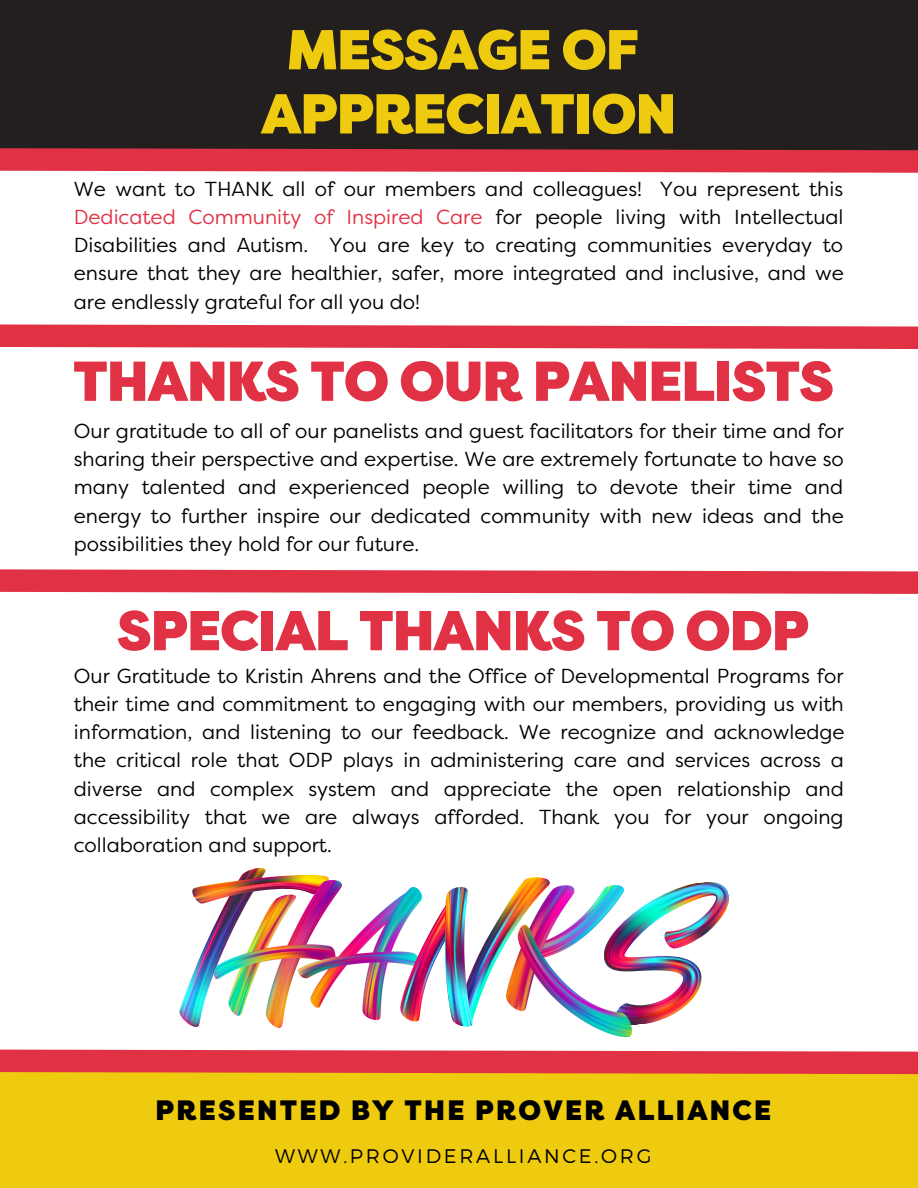
<style>
.page{position:relative;width:918px;height:1188px;background:#fff}
.page>*{position:absolute;margin:0;border:0;box-sizing:border-box;transform-origin:0 0}
.t1{font:900 56.1px "Filson Pro";letter-spacing:-.02em;color:#e03244}
.t2{font:900 56.1px "Filson Pro";letter-spacing:-.02em;color:#efcb0f}
.t3{font:900 28.05px "Filson Pro";letter-spacing:.08em;color:#000}
.t4{font:20.25px/28.2px "Filson Pro";color:#000;text-align:justify}
.t5{font:300 19.65px "Montserrat";letter-spacing:.14em;color:#000}
.s1{color:#e03244}
</style>
<div class="page">
<div style="left:0;top:1054px;width:918px;height:134px;background:#efcb0f"></div>
<svg style="left:0;top:1049px;width:918px;height:26px;background:#e2494b"></svg>
<div style="left:0;top:0;width:918px;height:153px;background:#231f1f"></div>
<svg style="left:0;top:148px;width:918px;height:25px;background:#d83b4b"></svg>
<img style="left:180px;top:868px;width:85px;height:159px">
<img style="left:192px;top:875px;width:137px;height:28px">
<img style="left:215px;top:881px;width:127px;height:146px">
<img style="left:299px;top:888px;width:123px;height:131px">
<img style="left:473px;top:877px;width:77px;height:141px">
<img style="left:400px;top:899px;width:45px;height:123px">
<img style="left:445px;top:887px;width:28px;height:140px">
<img style="left:631px;top:882px;width:98px;height:144px">
<img style="left:507px;top:885px;width:124px;height:152px">
<svg style="left:0;top:569px;width:918px;height:25px;background:#e34656"></svg>
<svg style="left:0;top:324px;width:918px;height:25px;background:#e34656"></svg>
<p class="t2" style="left:287px;top:18px;width:354px">MESSAGE OF</p>
<p class="t2" style="left:261px;top:82px;width:417px">APPRECIATION</p>
<p class="t4" style="left:74px;top:175px;width:771px">We want to THANK all of our members and colleagues! You represent this <span class="s1">Dedicated Community of Inspired Care</span> for people living with Intellectual Disabilities and Autism. You are key to creating communities everyday to ensure that they are healthier, safer, more integrated and inclusive, and we are endlessly grateful for all you do!</p>
<p class="t1" style="left:73px;top:349px;width:763px">THANKS TO OUR PANELISTS</p>
<p class="t4" style="left:74px;top:417px;width:772px">Our gratitude to all of our panelists and guest facilitators for their time and for sharing their perspective and expertise. We are extremely fortunate to have so many talented and experienced people willing to devote their time and energy to further inspire our dedicated community with new ideas and the possibilities they hold for our future.</p>
<p class="t1" style="left:117px;top:599px;width:694px">SPECIAL THANKS TO ODP</p>
<p class="t4" style="left:74px;top:662px;width:772px">Our Gratitude to Kristin Ahrens and the Office of Developmental Programs for their time and commitment to engaging with our members, providing us with information, and listening to our feedback. We recognize and acknowledge the critical role that ODP plays in administering care and services across a diverse and complex system and appreciate the open relationship and accessibility that we are always afforded. Thank you for your ongoing collaboration and support.</p>
<p class="t3" style="left:155px;top:1095px;width:617px">PRESENTED BY THE PROVER ALLIANCE</p>
<p class="t5" style="left:275px;top:1143px;width:378px">WWW.PROVIDERALLIANCE.ORG</p>
</div>
